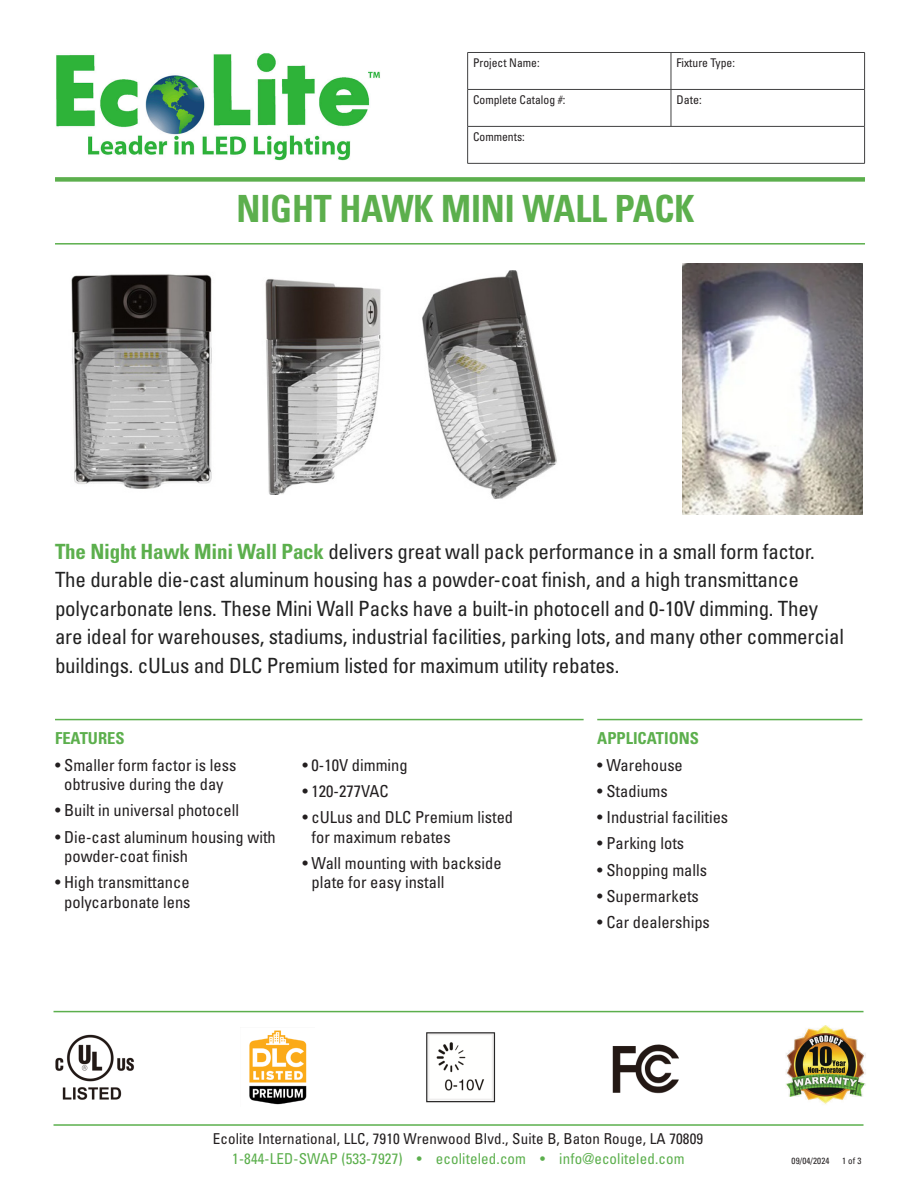
<style>
.page{position:relative;width:918px;height:1188px;background:#fff}
.page>*{position:absolute;margin:0;border:0;box-sizing:border-box;transform-origin:0 0}
.t1{font:700 condensed 37.5px "Univers LT Std";letter-spacing:-.005em;color:#5caf4d;scale:.96 1}
.t2{font:condensed 21px/28.5px "Univers LT Std";letter-spacing:-.01em;color:#222}
.t3{font:condensed 16.5px/19.5px "Univers LT Std";color:#231f20}
.t4{font:700 condensed 16.5px "Univers LT Std";color:#5caf4d}
.t5{font:condensed 15px "Univers LT Std";letter-spacing:.01em;color:#231f20}
.t6{font:condensed 15px "Univers LT Std";letter-spacing:.01em;color:#5caf4d}
.t7{font:condensed 12px "Univers LT Std";color:#231f20}
.t8{font:condensed 9px "Univers LT Std";letter-spacing:.01em;color:#231f20}
.s1{font-weight:700;color:#5caf4d}
</style>
<div class="page">
<hr style="left:54px;top:1124px;width:810px;height:2px;background:#5caf4d">
<div style="left:55px;top:177px;width:810px;height:5px;background:#5caf4d"></div>
<hr style="left:467px;top:52px;width:204px;height:1px;background:#414142">
<hr style="left:467px;top:53px;width:1px;height:36px;background:#414142">
<hr style="left:671px;top:52px;width:194px;height:1px;background:#414142">
<hr style="left:671px;top:53px;width:1px;height:36px;background:#414142">
<hr style="left:864px;top:53px;width:1px;height:36px;background:#414142">
<hr style="left:467px;top:89px;width:204px;height:1px;background:#414142">
<hr style="left:467px;top:90px;width:1px;height:36px;background:#414142">
<hr style="left:671px;top:89px;width:194px;height:1px;background:#414142">
<hr style="left:671px;top:90px;width:1px;height:36px;background:#414142">
<hr style="left:864px;top:90px;width:1px;height:36px;background:#414142">
<hr style="left:467px;top:126px;width:204px;height:1px;background:#414142">
<hr style="left:467px;top:127px;width:1px;height:36px;background:#414142">
<hr style="left:671px;top:126px;width:194px;height:1px;background:#414142">
<hr style="left:864px;top:127px;width:1px;height:36px;background:#414142">
<hr style="left:467px;top:163px;width:204px;height:1px;background:#414142">
<hr style="left:671px;top:163px;width:194px;height:1px;background:#414142">
<img style="left:56px;top:53px;width:324px;height:108px">
<hr style="left:55px;top:719px;width:529px;height:1px;background:#5caf4d">
<hr style="left:597px;top:719px;width:265px;height:1px;background:#5caf4d">
<hr style="left:55px;top:243px;width:810px;height:2px;background:#5caf4d">
<img style="left:786px;top:1025px;width:80px;height:79px">
<hr style="left:54px;top:1011px;width:810px;height:1px;background:#5caf4d">
<img style="left:612px;top:1044px;width:67px;height:50px">
<img style="left:682px;top:264px;width:180px;height:250px">
<img style="left:249px;top:1030px;width:58px;height:75px">
<img style="left:426px;top:1032px;width:70px;height:70px">
<img style="left:55px;top:1034px;width:79px;height:66px">
<img style="left:71px;top:274px;width:141px;height:215px">
<img style="left:265px;top:279px;width:116px;height:216px">
<img style="left:422px;top:271px;width:135px;height:228px">
<p class="t7" style="left:473px;top:55px;width:68px">Project Name:</p>
<p class="t7" style="left:676px;top:55px;width:60px">Fixture Type:</p>
<p class="t7" style="left:473px;top:92px;width:94px">Complete Catalog #:</p>
<p class="t7" style="left:676px;top:92px;width:27px">Date:</p>
<p class="t7" style="left:473px;top:129px;width:53px">Comments:</p>
<h1 class="t1" style="left:237px;top:186px;width:478px">NIGHT HAWK MINI WALL PACK</h1>
<p class="t2" style="left:55px;top:537px;width:791px"><span class="s1">The Night Hawk Mini Wall Pack</span> delivers great wall pack performance in a small form factor.<br>The durable die-cast aluminum housing has a powder-coat finish, and a high transmittance polycarbonate lens. These Mini Wall Packs have a built-in photocell and 0-10V dimming. They are ideal for warehouses, stadiums, industrial facilities, parking lots, and many other commercial buildings. cULus and DLC Premium listed for maximum utility rebates.</p>
<p class="t4" style="left:55px;top:728px;width:71px">FEATURES</p>
<p class="t3" style="left:55px;top:755px;width:183px;text-align:center">• Smaller form factor is less obtrusive during the day</p>
<p class="t3" style="left:55px;top:800px;width:186px">• Built in universal photocell</p>
<p class="t3" style="left:64px;top:827px;width:213px;text-indent:-9px">• Die-cast aluminum housing with powder-coat finish</p>
<p class="t3" style="left:55px;top:872px;width:137px;text-align:center">• High transmittance polycarbonate lens</p>
<p class="t3" style="left:302px;top:755px;width:107px">• 0-10V dimming</p>
<p class="t3" style="left:302px;top:781px;width:88px">• 120-277VAC</p>
<p class="t3" style="left:312px;top:807px;width:203px;text-indent:-9px">• cULus and DLC Premium listed for maximum rebates</p>
<p class="t3" style="left:312px;top:853px;width:192px;text-indent:-9px">• Wall mounting with backside plate for easy install</p>
<p class="t4" style="left:597px;top:728px;width:103px">APPLICATIONS</p>
<p class="t3" style="left:597px;top:755px;width:87px">• Warehouse</p>
<p class="t3" style="left:597px;top:781px;width:72px">• Stadiums</p>
<p class="t3" style="left:597px;top:807px;width:133px">• Industrial facilities</p>
<p class="t3" style="left:597px;top:833px;width:89px">• Parking lots</p>
<p class="t3" style="left:597px;top:860px;width:111px">• Shopping malls</p>
<p class="t3" style="left:597px;top:886px;width:103px">• Supermarkets</p>
<p class="t3" style="left:597px;top:912px;width:114px">• Car dealerships</p>
<p class="t5" style="left:213px;top:1129px;width:492px">Ecolite International, LLC, 7910 Wrenwood Blvd., Suite B, Baton Rouge, LA 70809</p>
<p class="t6" style="left:232px;top:1149px;width:454px">1-844-LED-SWAP (533-7927) • ecoliteled.com • info@ecoliteled.com</p>
<p class="t8" style="left:792px;top:1155px;width:39px">09/04/2024</p>
<p class="t8" style="left:842px;top:1155px;width:21px">1 of 3</p>
</div>
